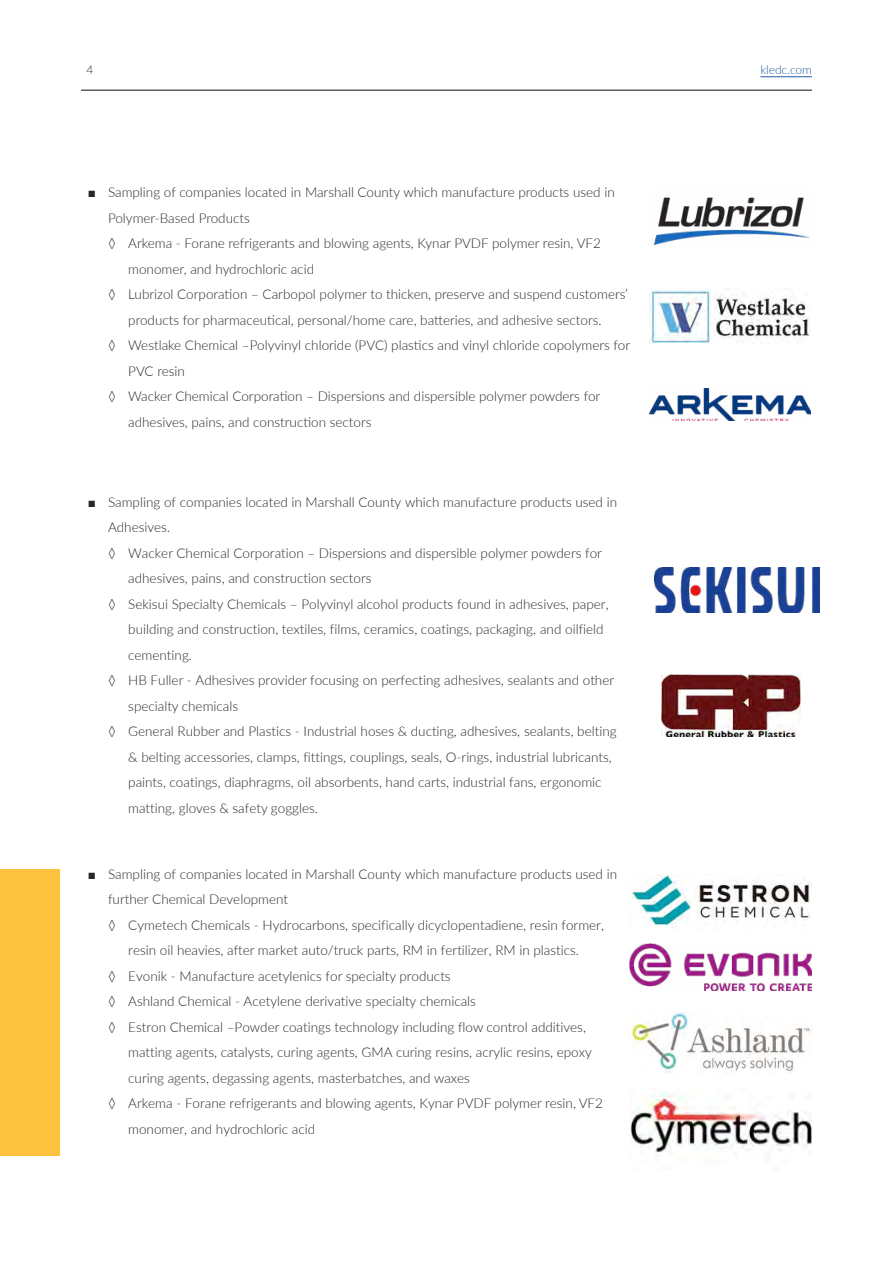
<style>
.page{position:relative;width:893px;height:1263px;background:#fff}
.page>*{position:absolute;margin:0;border:0;box-sizing:border-box;transform-origin:0 0}
.t1{font:300 13.5px "Lato";color:#292829}
.t2{font:300 12px "Lato";color:#215e9e}
.t3{font:300 12px "Lato";color:#292829}
.s1{font-family:"Arial";font-weight:400}
</style>
<div class="page">
<div style="left:0;top:869px;width:59px;height:286px;background:#fec33e"></div>
<img style="left:654px;top:568px;width:166px;height:44px">
<img style="left:661px;top:674px;width:139px;height:62px">
<img style="left:629px;top:875px;width:183px;height:53px">
<img style="left:629px;top:944px;width:183px;height:46px">
<img style="left:632px;top:1012px;width:180px;height:61px">
<img style="left:629px;top:1092px;width:183px;height:64px">
<img style="left:653px;top:197px;width:157px;height:49px">
<img style="left:649px;top:288px;width:162px;height:55px">
<img style="left:649px;top:388px;width:162px;height:33px">
<hr style="left:760px;top:76px;width:52px;height:1px;background:#215e9e">
<hr style="left:81px;top:90px;width:731px;height:1px;background:#292829">
<p class="t3" style="left:86px;top:61px;width:8px">4</p>
<p class="t2" style="left:760px;top:61px;width:53px">kledc.com</p>
<p class="t1" style="left:88px;top:183px;width:528px"><span class="s1">■</span> Sampling of companies located in Marshall County which manufacture products used in</p>
<p class="t1" style="left:108px;top:208px;width:143px">Polymer-Based Products</p>
<p class="t1" style="left:108px;top:234px;width:494px">◊ Arkema - Forane refrigerants and blowing agents, Kynar PVDF polymer resin, VF2</p>
<p class="t1" style="left:128px;top:259px;width:187px">monomer, and hydrochloric acid</p>
<p class="t1" style="left:108px;top:285px;width:522px">◊ Lubrizol Corporation – Carbopol polymer to thicken, preserve and suspend customers’</p>
<p class="t1" style="left:128px;top:310px;width:475px">products for pharmaceutical, personal/home care, batteries, and adhesive sectors.</p>
<p class="t1" style="left:108px;top:336px;width:524px">◊ Westlake Chemical –Polyvinyl chloride (PVC) plastics and vinyl chloride copolymers for</p>
<p class="t1" style="left:128px;top:361px;width:58px">PVC resin</p>
<p class="t1" style="left:108px;top:387px;width:494px">◊ Wacker Chemical Corporation – Dispersions and dispersible polymer powders for</p>
<p class="t1" style="left:128px;top:412px;width:245px">adhesives, pains, and construction sectors</p>
<p class="t1" style="left:88px;top:492px;width:531px"><span class="s1">■</span> Sampling of companies located in Marshall County which manufacture products used in</p>
<p class="t1" style="left:108px;top:518px;width:64px">Adhesives.</p>
<p class="t1" style="left:108px;top:543px;width:496px">◊ Wacker Chemical Corporation – Dispersions and dispersible polymer powders for</p>
<p class="t1" style="left:128px;top:569px;width:245px">adhesives, pains, and construction sectors</p>
<p class="t1" style="left:108px;top:594px;width:502px">◊ Sekisui Specialty Chemicals – Polyvinyl alcohol products found in adhesives, paper,</p>
<p class="t1" style="left:128px;top:620px;width:477px">building and construction, textiles, films, ceramics, coatings, packaging, and oilfield</p>
<p class="t1" style="left:128px;top:645px;width:65px">cementing.</p>
<p class="t1" style="left:108px;top:671px;width:508px">◊ HB Fuller - Adhesives provider focusing on perfecting adhesives, sealants and other</p>
<p class="t1" style="left:128px;top:696px;width:111px">specialty chemicals</p>
<p class="t1" style="left:108px;top:722px;width:510px">◊ General Rubber and Plastics - Industrial hoses &amp; ducting, adhesives, sealants, belting</p>
<p class="t1" style="left:128px;top:747px;width:485px">&amp; belting accessories, clamps, fittings, couplings, seals, O-rings, industrial lubricants,</p>
<p class="t1" style="left:128px;top:773px;width:475px">paints, coatings, diaphragms, oil absorbents, hand carts, industrial fans, ergonomic</p>
<p class="t1" style="left:128px;top:798px;width:191px">matting, gloves &amp; safety goggles.</p>
<p class="t1" style="left:88px;top:864px;width:531px"><span class="s1">■</span> Sampling of companies located in Marshall County which manufacture products used in</p>
<p class="t1" style="left:108px;top:890px;width:182px">further Chemical Development</p>
<p class="t1" style="left:108px;top:915px;width:497px">◊ Cymetech Chemicals - Hydrocarbons, specifically dicyclopentadiene, resin former,</p>
<p class="t1" style="left:128px;top:941px;width:452px">resin oil heavies, after market auto/truck parts, RM in fertilizer, RM in plastics.</p>
<p class="t1" style="left:108px;top:966px;width:344px">◊ Evonik - Manufacture acetylenics for specialty products</p>
<p class="t1" style="left:108px;top:992px;width:369px">◊ Ashland Chemical - Acetylene derivative specialty chemicals</p>
<p class="t1" style="left:108px;top:1017px;width:479px">◊ Estron Chemical –Powder coatings technology including flow control additives,</p>
<p class="t1" style="left:128px;top:1043px;width:465px">matting agents, catalysts, curing agents, GMA curing resins, acrylic resins, epoxy</p>
<p class="t1" style="left:128px;top:1068px;width:343px">curing agents, degassing agents, masterbatches, and waxes</p>
<p class="t1" style="left:108px;top:1094px;width:497px">◊ Arkema - Forane refrigerants and blowing agents, Kynar PVDF polymer resin, VF2</p>
<p class="t1" style="left:128px;top:1119px;width:189px">monomer, and hydrochloric acid</p>
</div>
